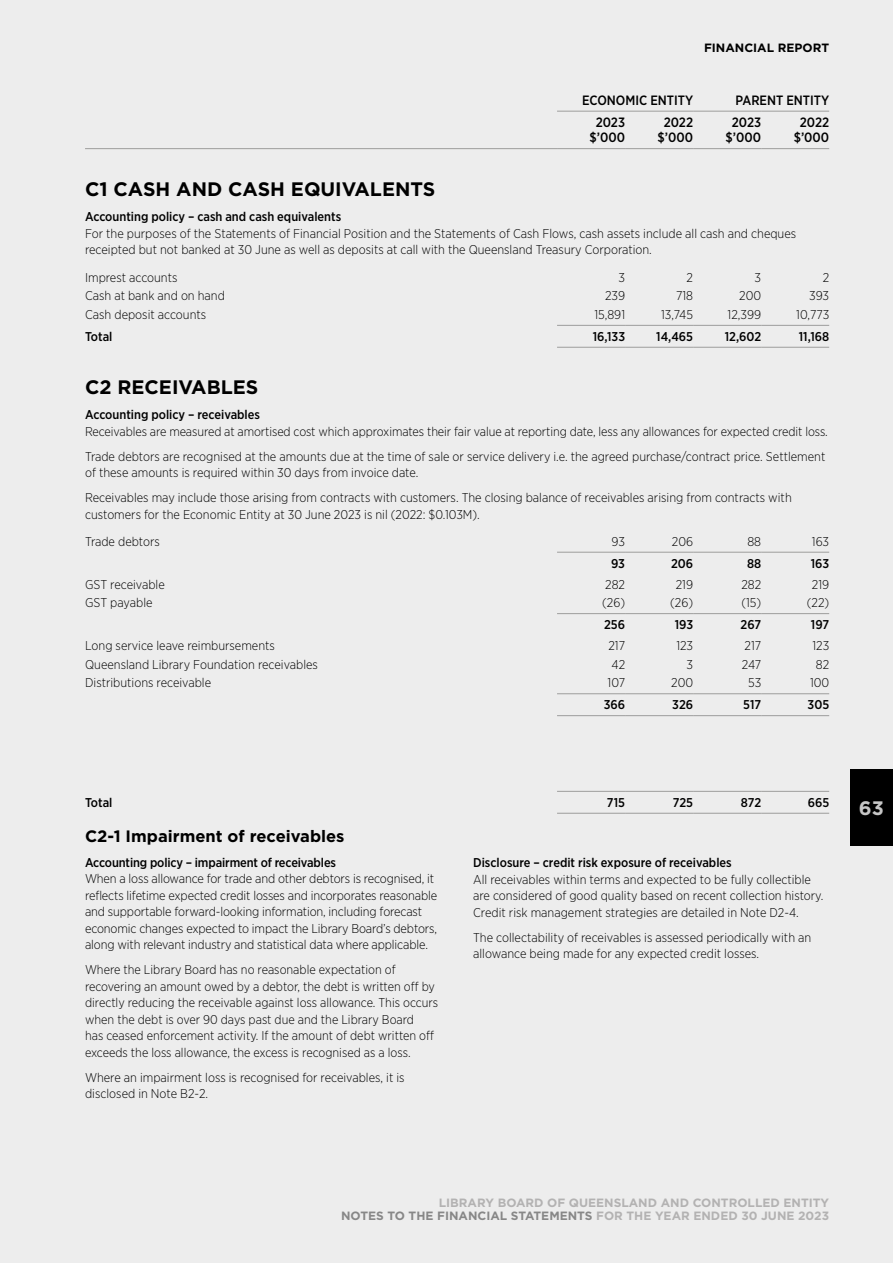
<style>
.page{position:relative;width:893px;height:1263px;background:#ededed}
.page>*{position:absolute;margin:0;border:0;box-sizing:border-box;transform-origin:0 0}
.t1{font:700 19.5px "Gotham";color:#000}
.t2{font:700 19.5px "Gotham";color:#c6c6c6}
.t3{font:700 16.5px "Gotham";color:#000}
.t4{font:500 13.5px/15px "Gotham Narrow";color:#000;text-align:center}
.t5{font:300 12.75px/16.5px "Gotham Narrow";color:#000}
.t6{font:500 12.75px "Gotham Narrow";color:#000}
.t7{font:700 12px/13.5px "Gotham";color:#b3b2b2;text-align:right}
.t8{font:700 12px "Gotham";color:#000}
.s1{color:#878787}
</style>
<div class="page">
<hr style="left:557px;top:791px;width:68px;height:1px;background:#9d9d9c">
<hr style="left:625px;top:791px;width:68px;height:1px;background:#9d9d9c">
<hr style="left:693px;top:791px;width:68px;height:1px;background:#9d9d9c">
<hr style="left:761px;top:791px;width:68px;height:1px;background:#9d9d9c">
<hr style="left:557px;top:813px;width:68px;height:1px;background:#9d9d9c">
<hr style="left:625px;top:813px;width:68px;height:1px;background:#9d9d9c">
<hr style="left:693px;top:813px;width:68px;height:1px;background:#9d9d9c">
<hr style="left:761px;top:813px;width:68px;height:1px;background:#9d9d9c">
<hr style="left:85px;top:148px;width:472px;height:1px;background:#9d9d9c">
<hr style="left:557px;top:148px;width:68px;height:1px;background:#9d9d9c">
<hr style="left:625px;top:148px;width:68px;height:1px;background:#9d9d9c">
<hr style="left:693px;top:148px;width:68px;height:1px;background:#9d9d9c">
<hr style="left:761px;top:148px;width:68px;height:1px;background:#9d9d9c">
<hr style="left:557px;top:111px;width:68px;height:1px;background:#9d9d9c">
<hr style="left:625px;top:111px;width:68px;height:1px;background:#9d9d9c">
<hr style="left:693px;top:111px;width:68px;height:1px;background:#9d9d9c">
<hr style="left:761px;top:111px;width:68px;height:1px;background:#9d9d9c">
<hr style="left:557px;top:325px;width:68px;height:1px;background:#9d9d9c">
<hr style="left:625px;top:325px;width:68px;height:1px;background:#9d9d9c">
<hr style="left:693px;top:325px;width:68px;height:1px;background:#9d9d9c">
<hr style="left:761px;top:325px;width:68px;height:1px;background:#9d9d9c">
<hr style="left:557px;top:347px;width:68px;height:1px;background:#9d9d9c">
<hr style="left:625px;top:347px;width:68px;height:1px;background:#9d9d9c">
<hr style="left:693px;top:347px;width:68px;height:1px;background:#9d9d9c">
<hr style="left:761px;top:347px;width:68px;height:1px;background:#9d9d9c">
<hr style="left:557px;top:693px;width:68px;height:1px;background:#9d9d9c">
<hr style="left:625px;top:693px;width:68px;height:1px;background:#9d9d9c">
<hr style="left:693px;top:693px;width:68px;height:1px;background:#9d9d9c">
<hr style="left:761px;top:693px;width:68px;height:1px;background:#9d9d9c">
<hr style="left:557px;top:715px;width:68px;height:1px;background:#9d9d9c">
<hr style="left:625px;top:715px;width:68px;height:1px;background:#9d9d9c">
<hr style="left:693px;top:715px;width:68px;height:1px;background:#9d9d9c">
<hr style="left:761px;top:715px;width:68px;height:1px;background:#9d9d9c">
<hr style="left:557px;top:552px;width:68px;height:1px;background:#9d9d9c">
<hr style="left:625px;top:552px;width:68px;height:1px;background:#9d9d9c">
<hr style="left:693px;top:552px;width:68px;height:1px;background:#9d9d9c">
<hr style="left:761px;top:552px;width:68px;height:1px;background:#9d9d9c">
<hr style="left:557px;top:613px;width:68px;height:1px;background:#9d9d9c">
<hr style="left:625px;top:613px;width:68px;height:1px;background:#9d9d9c">
<hr style="left:693px;top:613px;width:68px;height:1px;background:#9d9d9c">
<hr style="left:761px;top:613px;width:68px;height:1px;background:#9d9d9c">
<div style="left:850px;top:769px;width:43px;height:76px;background:#000"></div>
<p class="t8" style="left:704px;top:40px;width:127px">FINANCIAL REPORT</p>
<p class="t4" style="left:582px;top:92px;width:113px">ECONOMIC ENTITY</p>
<p class="t4" style="left:736px;top:92px;width:95px">PARENT ENTITY</p>
<p class="t4" style="left:590px;top:115px;width:37px">2023 $’000</p>
<p class="t4" style="left:658px;top:115px;width:37px">2022 $’000</p>
<p class="t4" style="left:726px;top:115px;width:37px">2023 $’000</p>
<p class="t4" style="left:794px;top:115px;width:37px">2022 $’000</p>
<h1 class="t1" style="left:85px;top:176px;width:352px">C1 CASH AND CASH EQUIVALENTS</h1>
<p class="t6" style="left:85px;top:209px;width:258px">Accounting policy – cash and cash equivalents</p>
<p class="t5" style="left:85px;top:225px;width:713px">For the purposes of the Statements of Financial Position and the Statements of Cash Flows, cash assets include all cash and cheques receipted but not banked at 30 June as well as deposits at call with the Queensland Treasury Corporation.</p>
<p class="t5" style="left:85px;top:268px;width:94px">Imprest accounts</p>
<p class="t5" style="left:618px;top:268px;width:8px">3</p>
<p class="t5" style="left:687px;top:268px;width:8px">2</p>
<p class="t5" style="left:755px;top:268px;width:8px">3</p>
<p class="t5" style="left:823px;top:268px;width:8px">2</p>
<p class="t5" style="left:85px;top:287px;width:141px">Cash at bank and on hand</p>
<p class="t5" style="left:605px;top:287px;width:22px">239</p>
<p class="t5" style="left:676px;top:287px;width:19px">718</p>
<p class="t5" style="left:739px;top:287px;width:23px">200</p>
<p class="t5" style="left:809px;top:287px;width:22px">393</p>
<p class="t5" style="left:85px;top:306px;width:123px">Cash deposit accounts</p>
<p class="t5" style="left:594px;top:306px;width:32px">15,891</p>
<p class="t5" style="left:661px;top:306px;width:34px">13,745</p>
<p class="t5" style="left:728px;top:306px;width:35px">12,399</p>
<p class="t5" style="left:796px;top:306px;width:34px">10,773</p>
<p class="t6" style="left:85px;top:328px;width:29px">Total</p>
<p class="t6" style="left:593px;top:328px;width:34px">16,133</p>
<p class="t6" style="left:656px;top:328px;width:38px">14,465</p>
<p class="t6" style="left:725px;top:328px;width:38px">12,602</p>
<p class="t6" style="left:799px;top:328px;width:32px">11,168</p>
<h1 class="t1" style="left:85px;top:374px;width:175px">C2 RECEIVABLES</h1>
<p class="t6" style="left:85px;top:406px;width:177px">Accounting policy – receivables</p>
<p class="t5" style="left:85px;top:418px;width:744px;line-height:25px">Receivables are measured at amortised cost which approximates their fair value at reporting date, less any allowances for expected credit loss.<br>Trade debtors are recognised at the amounts due at the time of sale or service delivery i.e. the agreed purchase/contract price. Settlement</p>
<p class="t5" style="left:85px;top:460px;width:708px;line-height:25px">of these amounts is required within 30 days from invoice date.<br>Receivables may include those arising from contracts with customers. The closing balance of receivables arising from contracts with</p>
<p class="t5" style="left:85px;top:500px;width:396px;line-height:27.2px">customers for the Economic Entity at 30 June 2023 is nil (2022: $0.103M).<br>Trade debtors</p>
<p class="t5" style="left:612px;top:533px;width:15px">93</p>
<p class="t5" style="left:672px;top:533px;width:23px">206</p>
<p class="t5" style="left:747px;top:533px;width:15px">88</p>
<p class="t5" style="left:812px;top:533px;width:19px">163</p>
<p class="t6" style="left:611px;top:555px;width:15px">93</p>
<p class="t6" style="left:671px;top:555px;width:24px">206</p>
<p class="t6" style="left:747px;top:555px;width:16px">88</p>
<p class="t6" style="left:811px;top:555px;width:20px">163</p>
<p class="t5" style="left:85px;top:575px;width:81px">GST receivable</p>
<p class="t5" style="left:605px;top:575px;width:21px">282</p>
<p class="t5" style="left:676px;top:575px;width:19px">219</p>
<p class="t5" style="left:741px;top:575px;width:21px">282</p>
<p class="t5" style="left:812px;top:575px;width:19px">219</p>
<p class="t5" style="left:85px;top:594px;width:69px">GST payable</p>
<p class="t5" style="left:602px;top:594px;width:24px">(26)</p>
<p class="t5" style="left:670px;top:594px;width:24px">(26)</p>
<p class="t5" style="left:741px;top:594px;width:21px">(15)</p>
<p class="t5" style="left:807px;top:594px;width:24px">(22)</p>
<p class="t6" style="left:604px;top:617px;width:23px">256</p>
<p class="t6" style="left:675px;top:617px;width:20px">193</p>
<p class="t6" style="left:741px;top:617px;width:22px">267</p>
<p class="t6" style="left:811px;top:617px;width:20px">197</p>
<p class="t5" style="left:85px;top:637px;width:191px">Long service leave reimbursements</p>
<p class="t5" style="left:608px;top:637px;width:18px">217</p>
<p class="t5" style="left:676px;top:637px;width:18px">123</p>
<p class="t5" style="left:744px;top:637px;width:18px">217</p>
<p class="t5" style="left:812px;top:637px;width:18px">123</p>
<p class="t5" style="left:85px;top:656px;width:234px">Queensland Library Foundation receivables</p>
<p class="t5" style="left:611px;top:656px;width:15px">42</p>
<p class="t5" style="left:687px;top:656px;width:8px">3</p>
<p class="t5" style="left:742px;top:656px;width:21px">247</p>
<p class="t5" style="left:816px;top:656px;width:15px">82</p>
<p class="t5" style="left:85px;top:674px;width:128px">Distributions receivable</p>
<p class="t5" style="left:608px;top:674px;width:19px">107</p>
<p class="t5" style="left:671px;top:674px;width:23px">200</p>
<p class="t5" style="left:748px;top:674px;width:15px">53</p>
<p class="t5" style="left:810px;top:674px;width:21px">100</p>
<p class="t6" style="left:604px;top:697px;width:23px">366</p>
<p class="t6" style="left:672px;top:697px;width:22px">326</p>
<p class="t6" style="left:743px;top:697px;width:20px">517</p>
<p class="t6" style="left:808px;top:697px;width:23px">305</p>
<p class="t6" style="left:85px;top:794px;width:29px">Total</p>
<p class="t6" style="left:607px;top:794px;width:20px">715</p>
<p class="t6" style="left:673px;top:794px;width:22px">725</p>
<p class="t6" style="left:741px;top:794px;width:22px">872</p>
<p class="t6" style="left:808px;top:794px;width:23px">665</p>
<p class="t3" style="left:85px;top:825px;width:261px">C2-1 Impairment of receivables</p>
<p class="t6" style="left:85px;top:854px;width:253px">Accounting policy – impairment of receivables</p>
<p class="t5" style="left:85px;top:870px;width:354px">When a loss allowance for trade and other debtors is recognised, it reflects lifetime expected credit losses and incorporates reasonable and supportable forward-looking information, including forecast economic changes expected to impact the Library Board’s debtors, along with relevant industry and statistical data where applicable.</p>
<p class="t5" style="left:85px;top:961px;width:355px">Where the Library Board has no reasonable expectation of recovering an amount owed by a debtor, the debt is written off by directly reducing the receivable against loss allowance. This occurs when the debt is over 90 days past due and the Library Board<br>has ceased enforcement activity. If the amount of debt written off exceeds the loss allowance, the excess is recognised as a loss.</p>
<p class="t5" style="left:85px;top:1068px;width:321px">Where an impairment loss is recognised for receivables, it is disclosed in Note B2-2.</p>
<p class="t6" style="left:473px;top:854px;width:260px">Disclosure – credit risk exposure of receivables</p>
<p class="t5" style="left:473px;top:870px;width:352px">All receivables within terms and expected to be fully collectible are considered of good quality based on recent collection history.<br>Credit risk management strategies are detailed in Note D2-4.</p>
<p class="t5" style="left:473px;top:928px;width:340px">The collectability of receivables is assessed periodically with an allowance being made for any expected credit losses.</p>
<h1 class="t2" style="left:859px;top:795px;width:26px">63</h1>
<p class="t7" style="left:341px;top:1196px;width:490px">LIBRARY BOARD OF QUEENSLAND AND CONTROLLED ENTITY<br><span class="s1">NOTES TO THE FINANCIAL STATEMENTS</span> FOR THE YEAR ENDED 30 JUNE 2023</p>
</div>
